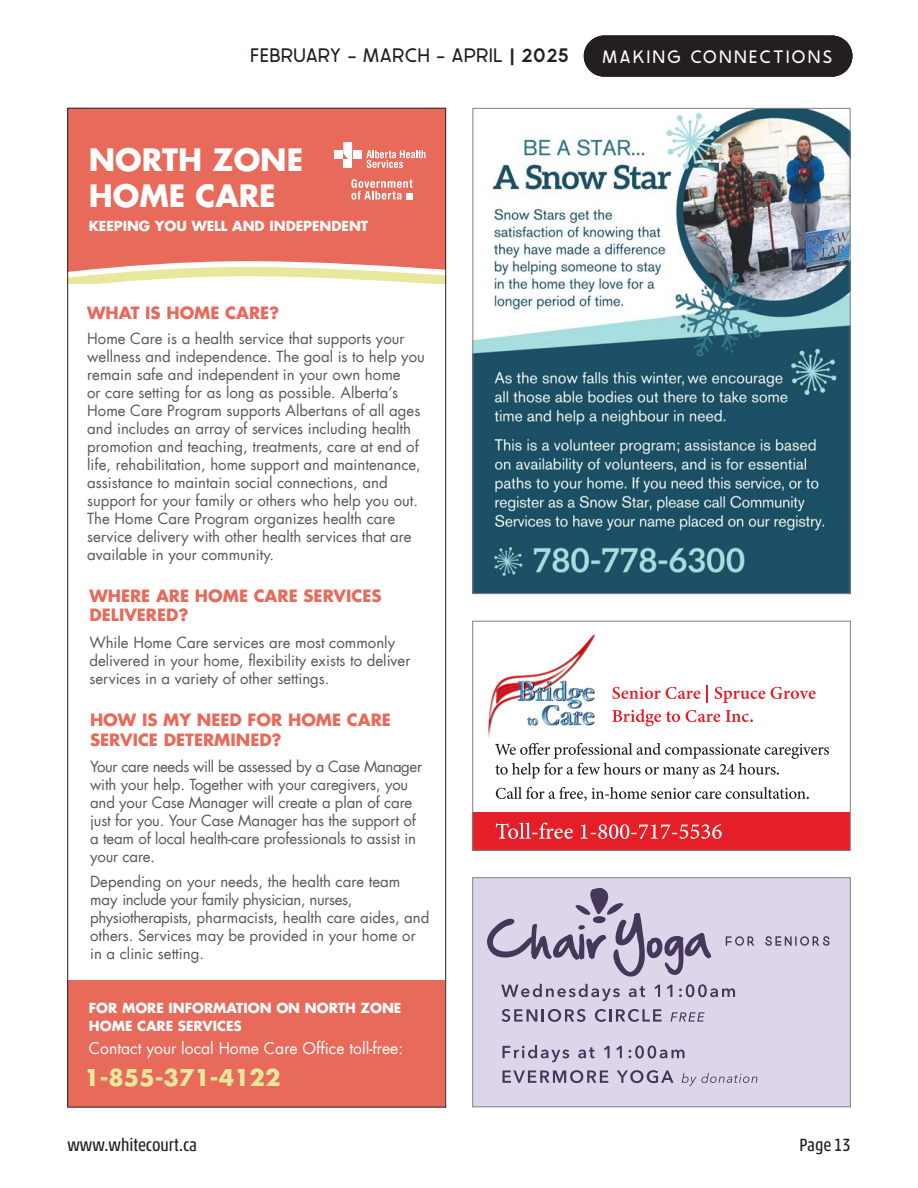
<style>
.page{position:relative;width:918px;height:1188px;background:#fff}
.page>*{position:absolute;margin:0;border:0;box-sizing:border-box;transform-origin:0 0}
.t1{font:700 30px/36px "Futura Std";color:#fff}
.t2{font:700 22.5px "Futura Std";color:#e7e89b}
.t3{font:19.5px "Avocado Sans Font";letter-spacing:.05em;color:#231f20}
.t4{font:condensed 18px "Akko Pro";color:#231f20}
.t5{font:18px "Avocado Sans Font";letter-spacing:.15em;color:#fff}
.t6{font:700 16.5px/19.8px "Futura Std";color:#e76a5b}
.t7{font:15.75px "Futura LT";color:#fff}
.t8{font:15px/18px "Futura LT";color:#57585a}
.t9{font:700 13.5px/18px "Futura Std";color:#fff}
.s1{font-family:"Avocado Sans";font-weight:700}
</style>
<div class="page">
<div style="left:585px;top:37px;width:266px;height:38px;background:#231f20;border-radius:19px"></div>
<div style="left:584px;top:35px;width:269px;height:42px;border:3px solid #231f20;border-radius:19px"></div>
<div style="left:68px;top:981px;width:378px;height:126px;background:#e76a5b"></div>
<svg style="left:70px;top:110px;width:374px;height:173px;background:#e87967"></svg>
<svg style="left:366px;top:150px;width:60px;height:18px"></svg>
<div style="left:334px;top:150px;width:9px;height:9px;background:#fff"></div>
<div style="left:353px;top:150px;width:8px;height:9px;background:#fff"></div>
<div style="left:343px;top:160px;width:9px;height:8px;background:#fff"></div>
<svg style="left:343px;top:142px;width:9px;height:17px"></svg>
<svg style="left:351px;top:179px;width:62px;height:21px"></svg>
<img style="left:474px;top:110px;width:374px;height:482px">
<div style="left:473px;top:812px;width:377px;height:38px;background:#e51f27"></div>
<img style="left:487px;top:634px;width:109px;height:104px">
<svg style="left:495px;top:743px;width:334px;height:36px"></svg>
<svg style="left:496px;top:787px;width:313px;height:14px"></svg>
<svg style="left:496px;top:823px;width:77px;height:16px"></svg>
<svg style="left:581px;top:824px;width:141px;height:15px"></svg>
<svg style="left:612px;top:687px;width:88px;height:12px"></svg>
<svg style="left:707px;top:685px;width:1px;height:18px"></svg>
<svg style="left:715px;top:687px;width:50px;height:16px"></svg>
<svg style="left:771px;top:687px;width:45px;height:12px"></svg>
<svg style="left:612px;top:709px;width:68px;height:17px"></svg>
<svg style="left:686px;top:710px;width:34px;height:12px"></svg>
<svg style="left:726px;top:710px;width:27px;height:12px"></svg>
<div style="left:473px;top:621px;width:378px;height:229px;border:1px solid #818180"></div>
<div style="left:473px;top:878px;width:377px;height:229px;background:#ddd6ea"></div>
<svg style="left:726px;top:936px;width:28px;height:10px"></svg>
<svg style="left:765px;top:936px;width:65px;height:10px"></svg>
<svg style="left:501px;top:984px;width:119px;height:17px"></svg>
<svg style="left:629px;top:986px;width:16px;height:11px"></svg>
<svg style="left:654px;top:985px;width:6px;height:12px"></svg>
<svg style="left:667px;top:985px;width:5px;height:12px"></svg>
<svg style="left:679px;top:984px;width:56px;height:13px"></svg>
<svg style="left:502px;top:1009px;width:83px;height:13px"></svg>
<svg style="left:595px;top:1009px;width:67px;height:13px"></svg>
<svg style="left:671px;top:1012px;width:34px;height:10px"></svg>
<svg style="left:502px;top:1045px;width:67px;height:17px"></svg>
<svg style="left:578px;top:1047px;width:17px;height:11px"></svg>
<svg style="left:604px;top:1046px;width:6px;height:12px"></svg>
<svg style="left:616px;top:1046px;width:6px;height:12px"></svg>
<svg style="left:629px;top:1046px;width:56px;height:12px"></svg>
<svg style="left:502px;top:1070px;width:106px;height:13px"></svg>
<svg style="left:617px;top:1070px;width:57px;height:13px"></svg>
<svg style="left:682px;top:1073px;width:75px;height:13px"></svg>
<svg style="left:487px;top:888px;width:224px;height:89px"></svg>
<div style="left:473px;top:877px;width:378px;height:230px;border:1px solid #818180"></div>
<h3 class="t3" style="left:251px;top:46px;width:319px">FEBRUARY - MARCH - APRIL <span class="s1">| 2025</span></h3>
<p class="t5" style="left:603px;top:48px;width:231px">MAKING CONNECTIONS</p>
<h1 class="t1" style="left:89px;top:142px;width:216px">NORTH ZONE<br>HOME CARE</h1>
<p class="t9" style="left:89px;top:217px;width:281px">KEEPING YOU WELL AND INDEPENDENT</p>
<p class="t6" style="left:87px;top:303px;width:193px">WHAT IS HOME CARE?</p>
<p class="t8" style="left:87px;top:329px;width:339px">Home Care is a health service that supports your wellness and independence. The goal is to help you remain safe and independent in your own home<br>or care setting for as long as possible. Alberta’s Home Care Program supports Albertans of all ages and includes an array of services including health promotion and teaching, treatments, care at end of life, rehabilitation, home support and maintenance, assistance to maintain social connections, and support for your family or others who help you out.<br>The Home Care Program organizes health care service delivery with other health services that are available in your community.</p>
<p class="t6" style="left:89px;top:585px;width:294px">WHERE ARE HOME CARE SERVICES<br>DELIVERED?</p>
<p class="t8" style="left:89px;top:633px;width:323px">While Home Care services are most commonly delivered in your home, flexibility exists to deliver services in a variety of other settings.</p>
<p class="t6" style="left:90px;top:710px;width:302px">HOW IS MY NEED FOR HOME CARE<br>SERVICE DETERMINED?</p>
<p class="t8" style="left:90px;top:758px;width:334px">Your care needs will be assessed by a Case Manager with your help. Together with your caregivers, you and your Case Manager will create a plan of care just for you. Your Case Manager has the support of a team of local health-care professionals to assist in your care.</p>
<p class="t8" style="left:90px;top:872px;width:341px">Depending on your needs, the health care team may include your family physician, nurses, physiotherapists, pharmacists, health care aides, and others. Services may be provided in your home or in a clinic setting.</p>
<p class="t9" style="left:89px;top:998px;width:314px">FOR MORE INFORMATION ON NORTH ZONE<br>HOME CARE SERVICES</p>
<p class="t7" style="left:89px;top:1038px;width:316px">Contact your local Home Care Office toll-free:</p>
<h2 class="t2" style="left:84px;top:1063px;width:198px">1-855-371-4122</h2>
<p class="t4" style="left:68px;top:1134px;width:131px">www.whitecourt.ca</p>
<p class="t4" style="left:800px;top:1134px;width:52px">Page 13</p>
</div>
